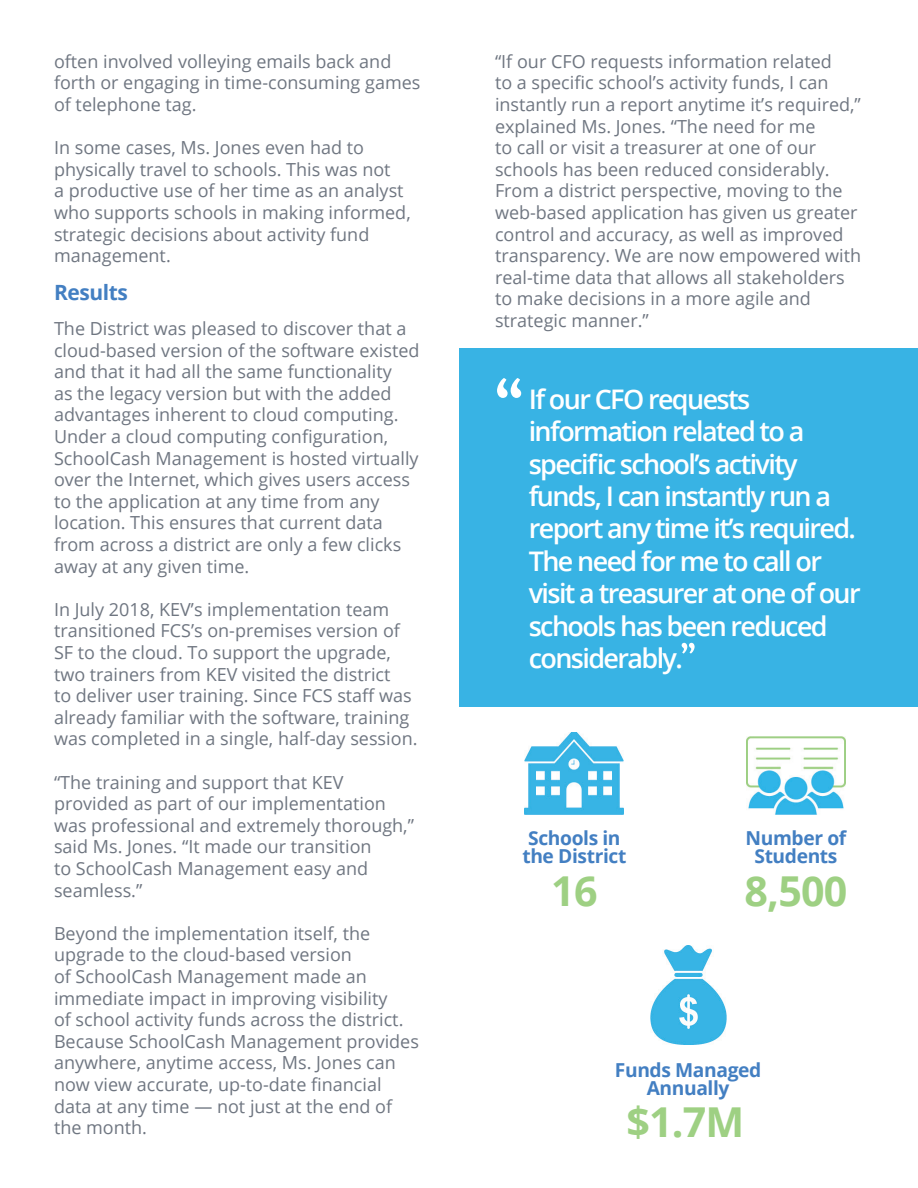
<style>
.page{position:relative;width:918px;height:1188px;background:#fff}
.page>*{position:absolute;margin:0;border:0;box-sizing:border-box;transform-origin:0 0}
.t1{font:700 41.25px "Open Sans";letter-spacing:-.02em;color:#9ed083}
.t2{font:600 27px/32.4px "Open Sans";letter-spacing:-.06em;color:#fff}
.t3{font:700 21px "Open Sans";letter-spacing:-.02em;color:#437fc2}
.t4{font:700 19.2px/18px "Open Sans";letter-spacing:-.02em;color:#437fc2;text-align:center}
.t5{font:18px/21.6px "Open Sans";color:#6f7681}
</style>
<div class="page">
<div style="left:459px;top:349px;width:459px;height:358px;background:#38b3e4"></div>
<svg style="left:497px;top:378px;width:24px;height:20px"></svg>
<svg style="left:682px;top:643px;width:13px;height:10px"></svg>
<img style="left:525px;top:732px;width:99px;height:82px">
<img style="left:747px;top:736px;width:98px;height:79px">
<img style="left:650px;top:945px;width:76px;height:99px">
<p class="t5" style="left:54px;top:52px;width:368px">often involved volleying emails back and forth or engaging in time-consuming games of telephone tag.</p>
<p class="t5" style="left:54px;top:136px;width:358px">In some cases, Ms. Jones even had to physically travel to schools. This was not<br>a productive use of her time as an analyst who supports schools in making informed, strategic decisions about activity fund management.</p>
<p class="t3" style="left:54px;top:284px;width:75px">Results</p>
<p class="t5" style="left:54px;top:319px;width:367px">The District was pleased to discover that a cloud-based version of the software existed and that it had all the same functionality<br>as the legacy version but with the added advantages inherent to cloud computing.<br>Under a cloud computing configuration, SchoolCash Management is hosted virtually over the Internet, which gives users access to the application at any time from any location. This ensures that current data from across a district are only a few clicks away at any given time.</p>
<p class="t5" style="left:54px;top:598px;width:365px">In July 2018, KEV’s implementation team transitioned FCS’s on-premises version of SF to the cloud. To support the upgrade, two trainers from KEV visited the district<br>to deliver user training. Since FCS staff was already familiar with the software, training was completed in a single, half-day session.</p>
<p class="t5" style="left:54px;top:771px;width:362px">“The training and support that KEV provided as part of our implementation was professional and extremely thorough,” said Ms. Jones. “It made our transition<br>to SchoolCash Management easy and seamless.”</p>
<p class="t5" style="left:54px;top:924px;width:366px">Beyond the implementation itself, the upgrade to the cloud-based version<br>of SchoolCash Management made an immediate impact in improving visibility<br>of school activity funds across the district.<br>Because SchoolCash Management provides anywhere, anytime access, Ms. Jones can now view accurate, up-to-date financial data at any time — not just at the end of the month.</p>
<p class="t5" style="left:495px;top:50px;width:368px">“If our CFO requests information related<br>to a specific school’s activity funds, I can instantly run a report anytime it’s required,” explained Ms. Jones. “The need for me<br>to call or visit a treasurer at one of our schools has been reduced considerably.<br>From a district perspective, moving to the web-based application has given us greater control and accuracy, as well as improved transparency. We are now empowered with real-time data that allows all stakeholders to make decisions in a more agile and strategic manner.”</p>
<h2 class="t2" style="left:529px;top:386px;width:334px">If our CFO requests information related to a specific school’s activity funds, I can instantly run a report any time it’s required.<br>The need for me to call or visit a treasurer at one of our schools has been reduced considerably.</h2>
<p class="t4" style="left:522px;top:831px;width:105px">Schools in the District</p>
<h1 class="t1" style="left:551px;top:874px;width:48px">16</h1>
<p class="t4" style="left:746px;top:831px;width:102px">Number of<br>Students</p>
<h1 class="t1" style="left:745px;top:874px;width:104px">8,500</h1>
<p class="t4" style="left:615px;top:1063px;width:148px">Funds Managed<br>Annually</p>
<h1 class="t1" style="left:626px;top:1105px;width:119px">$1.7M</h1>
</div>
